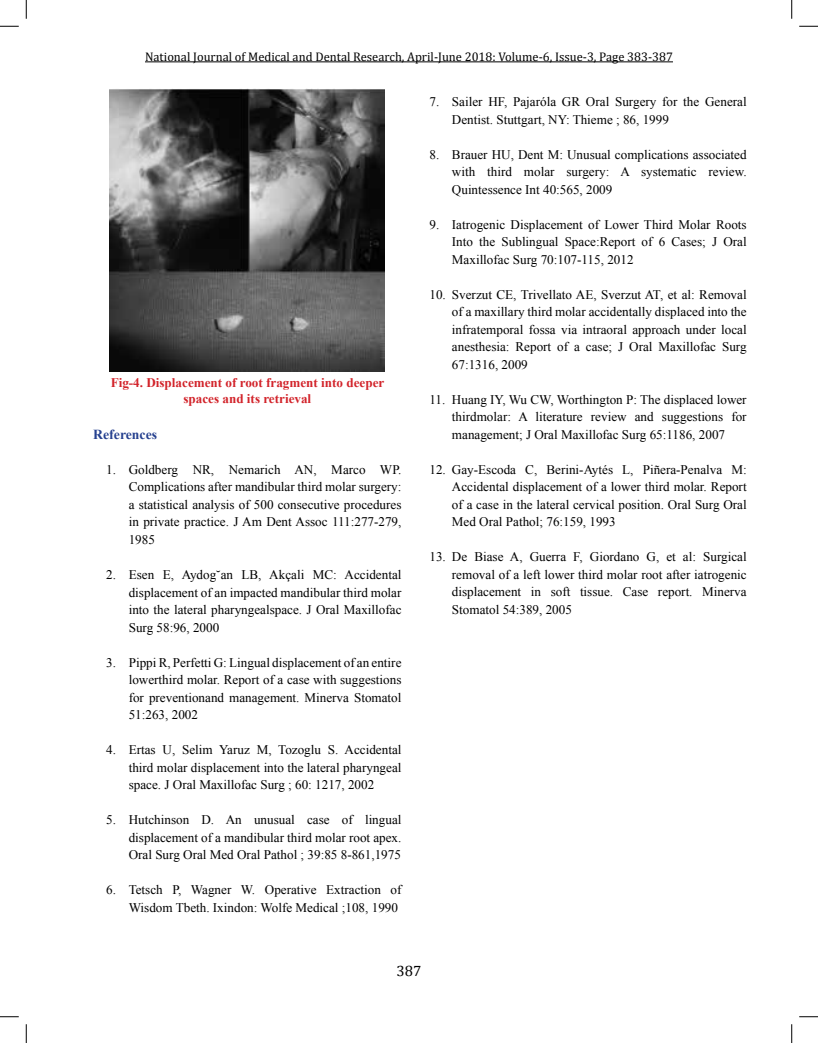
<style>
.page{position:relative;width:818px;height:1043px;background:#fff}
.page>*{position:absolute;margin:0;border:0;box-sizing:border-box;transform-origin:0 0}
.t1{font:15px "Cambria";color:#000}
.t2{font:700 13.75px "Times New Roman";color:#25408f}
.t3{font:13.12px/17.5px "Times New Roman";color:#000;text-align:justify}
.t4{font:700 13.12px/15.8px "Times New Roman";color:#d2232a;text-align:center}
.t5{font:12.5px "Cambria";color:#000}
</style>
<div class="page">
<hr style="left:145px;top:61px;width:528px;height:1px;background:#000">
<img style="left:110px;top:89px;width:275px;height:282px">
<svg style="left:0;top:25px;width:19px;height:2px"></svg>
<svg style="left:799px;top:25px;width:19px;height:2px"></svg>
<svg style="left:0;top:1016px;width:19px;height:1px"></svg>
<svg style="left:799px;top:1016px;width:19px;height:1px"></svg>
<svg style="left:25px;top:0;width:2px;height:19px"></svg>
<svg style="left:25px;top:1024px;width:2px;height:18px"></svg>
<svg style="left:791px;top:0;width:1px;height:19px"></svg>
<svg style="left:791px;top:1024px;width:1px;height:18px"></svg>
<p class="t5" style="left:145px;top:49px;width:529px">National Journal of Medical and Dental Research, April-June 2018: Volume-6, Issue-3, Page 383-387</p>
<p class="t4" style="left:111px;top:374px;width:275px">Fig-4. Displacement of root fragment into deeper spaces and its retrieval</p>
<p class="t2" style="left:93px;top:425px;width:65px">References</p>
<p class="t3" style="left:129px;top:460px;width:274px;text-indent:-22px">1. Goldberg NR, Nemarich AN, Marco WP.<br>Complications after mandibular third molar surgery: a statistical analysis of 500 consecutive procedures in private practice. J Am Dent Assoc 111:277-279, 1985</p>
<p class="t3" style="left:129px;top:565px;width:274px;text-indent:-22px">2. Esen E, Aydog˘an LB, Akçali MC: Accidental displacement of an impacted mandibular third molar into the lateral pharyngealspace. J Oral Maxillofac Surg 58:96, 2000</p>
<p class="t3" style="left:129px;top:653px;width:274px;text-indent:-22px">3. Pippi R, Perfetti G: Lingual displacement of an entire lowerthird molar. Report of a case with suggestions for preventionand management. Minerva Stomatol 51:263, 2002</p>
<p class="t3" style="left:129px;top:740px;width:274px;text-indent:-22px">4. Ertas U, Selim Yaruz M, Tozoglu S. Accidental third molar displacement into the lateral pharyngeal space. J Oral Maxillofac Surg ; 60: 1217, 2002</p>
<p class="t3" style="left:129px;top:810px;width:274px;text-indent:-22px">5. Hutchinson D. An unusual case of lingual displacement of a mandibular third molar root apex.<br>Oral Surg Oral Med Oral Pathol ; 39:85 8-861,1975</p>
<p class="t3" style="left:106px;top:880px;width:297px;text-align:right">6. Tetsch P, Wagner W. Operative Extraction of<br>Wisdom Tbeth. Ixindon: Wolfe Medical ;108, 1990</p>
<p class="t3" style="left:452px;top:93px;width:296px;text-indent:-22px">7. Sailer HF, Pajaróla GR Oral Surgery for the General<br>Dentist. Stuttgart, NY: Thieme ; 86, 1999</p>
<p class="t3" style="left:452px;top:145px;width:296px;text-indent:-22px">8. Brauer HU, Dent M: Unusual complications associated with third molar surgery: A systematic review.<br>Quintessence Int 40:565, 2009</p>
<p class="t3" style="left:452px;top:215px;width:296px;text-indent:-22px">9. Iatrogenic Displacement of Lower Third Molar Roots Into the Sublingual Space:Report of 6 Cases; J Oral Maxillofac Surg 70:107-115, 2012</p>
<p class="t3" style="left:452px;top:285px;width:296px;text-indent:-22px">10. Sverzut CE, Trivellato AE, Sverzut AT, et al: Removal of a maxillary third molar accidentally displaced into the infratemporal fossa via intraoral approach under local anesthesia: Report of a case; J Oral Maxillofac Surg 67:1316, 2009</p>
<p class="t3" style="left:452px;top:390px;width:296px;text-indent:-22px">11. Huang IY, Wu CW, Worthington P: The displaced lower thirdmolar: A literature review and suggestions for management; J Oral Maxillofac Surg 65:1186, 2007</p>
<p class="t3" style="left:452px;top:460px;width:296px;text-indent:-22px">12. Gay-Escoda C, Berini-Aytés L, Piñera-Penalva M:<br>Accidental displacement of a lower third molar. Report of a case in the lateral cervical position. Oral Surg Oral Med Oral Pathol; 76:159, 1993</p>
<p class="t3" style="left:452px;top:548px;width:296px;text-indent:-22px">13. De Biase A, Guerra F, Giordano G, et al: Surgical removal of a left lower third molar root after iatrogenic displacement in soft tissue. Case report. Minerva Stomatol 54:389, 2005</p>
<p class="t1" style="left:396px;top:961px;width:26px">387</p>
</div>
